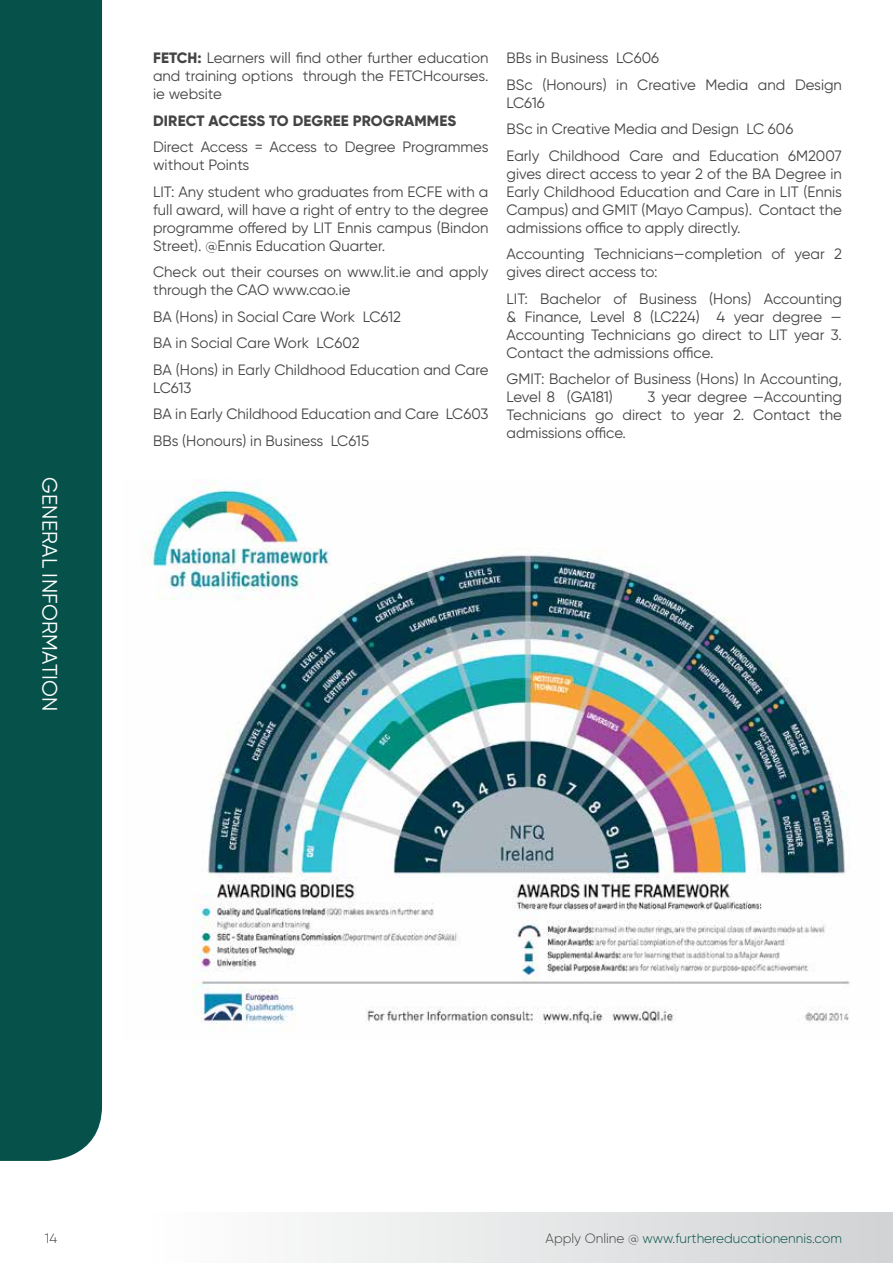
<style>
.page{position:relative;width:893px;height:1263px;background:#fff}
.page>*{position:absolute;margin:0;border:0;box-sizing:border-box;transform-origin:0 0}
.t1{font:21px "Gilroy";letter-spacing:.01em;color:#fff}
.t2{font:15px/18px "Gilroy";color:#444}
.t3{font:800 15px "Gilroy";letter-spacing:.01em;color:#444}
.t4{font:300 13.5px "Gilroy";color:#06524a}
.t5{font:300 13.5px "Gilroy";color:#444}
.s1{font-weight:800}
.s2{color:#444}
</style>
<div class="page">
<div style="left:153px;top:1212px;width:740px;height:51px;background:linear-gradient(to right,#fefefe,#d1d3d4)"></div>
<hr style="left:892px;top:1212px;width:1px;height:51px;background:#d1d3d4">
<div style="left:0;top:0;width:102px;height:1161px;background:#06524a"></div>
<img style="left:145px;top:481px;width:705px;height:543px">
<h1 class="t1" style="left:63px;top:477px;width:236px;rotate:90deg">GENERAL INFORMATION</h1>
<p class="t2" style="left:153px;top:49px;width:337px;text-align:justify"><span class="s1">FETCH:</span> Learners will find other further education and training options through the FETCHcourses. ie website</p>
<p class="t3" style="left:153px;top:111px;width:305px">DIRECT ACCESS TO DEGREE PROGRAMMES</p>
<p class="t2" style="left:153px;top:138px;width:337px">Direct Access = Access to Degree Programmes without Points</p>
<p class="t2" style="left:153px;top:182px;width:337px;text-align:justify">LIT: Any student who graduates from ECFE with a full award, will have a right of entry to the degree programme offered by LIT Ennis campus (Bindon Street). @Ennis Education Quarter.</p>
<p class="t2" style="left:153px;top:263px;width:337px">Check out their courses on www.lit.ie and apply through the CAO www.cao.ie</p>
<p class="t2" style="left:153px;top:303px;width:337px;line-height:26.5px">BA (Hons) in Social Care Work LC612<br>BA in Social Care Work LC602<br>BA (Hons) in Early Childhood Education and Care</p>
<p class="t2" style="left:153px;top:374px;width:337px;line-height:26.5px">LC613<br>BA in Early Childhood Education and Care LC603<br>BBs (Honours) in Business LC615</p>
<p class="t2" style="left:506px;top:44px;width:337px;line-height:26.5px">BBs in Business LC606<br>BSc (Honours) in Creative Media and Design</p>
<p class="t2" style="left:506px;top:89px;width:337px;line-height:26.5px">LC616<br>BSc in Creative Media and Design LC 606<br>Early Childhood Care and Education 6M2007</p>
<p class="t2" style="left:506px;top:164px;width:337px;text-align:justify">gives direct access to year 2 of the BA Degree in Early Childhood Education and Care in LIT (Ennis Campus) and GMIT (Mayo Campus). Contact the admissions office to apply directly.</p>
<p class="t2" style="left:506px;top:245px;width:337px">Accounting Technicians—completion of year 2 gives direct access to:</p>
<p class="t2" style="left:506px;top:289px;width:337px;text-align:justify">LIT: Bachelor of Business (Hons) Accounting &amp; Finance, Level 8 (LC224) 4 year degree — Accounting Technicians go direct to LIT year 3.<br>Contact the admissions office.</p>
<p class="t2" style="left:506px;top:370px;width:337px">GMIT: Bachelor of Business (Hons) In Accounting,<br>Level 8 (GA181)</p>
<p class="t2" style="left:506px;top:388px;width:337px;text-align:justify;text-indent:141px">3 year degree —Accounting Technicians go direct to year 2. Contact the admissions office.</p>
<p class="t5" style="left:45px;top:1230px;width:14px">14</p>
<p class="t4" style="left:546px;top:1230px;width:298px"><span class="s2">Apply Online @</span> www.furthereducationennis.com</p>
</div>
